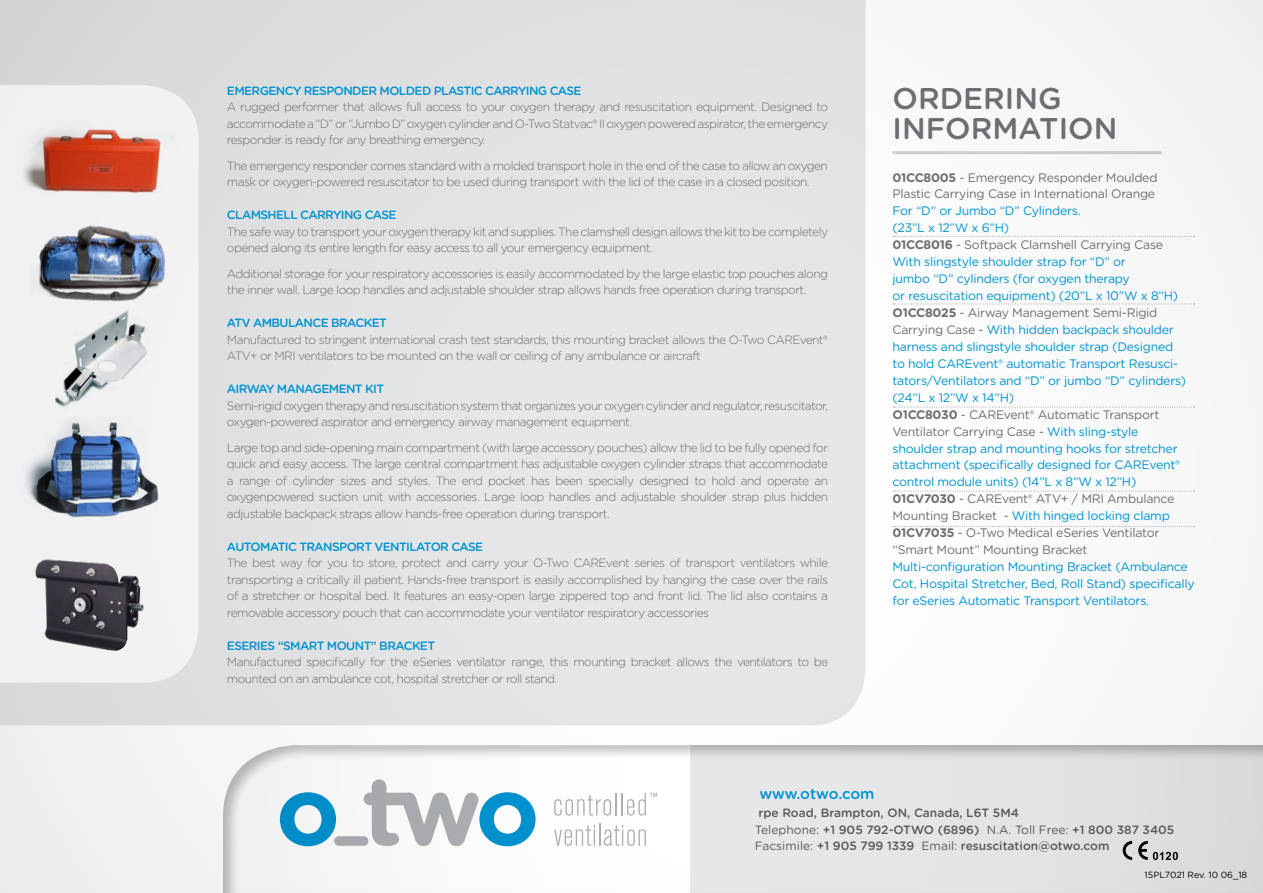
<style>
.page{position:relative;width:1263px;height:893px;background:#f7f7f8}
.page>*{position:absolute;margin:0;border:0;box-sizing:border-box;transform-origin:0 0}
.t1{font:500 30px/30px "Gotham Rounded";color:#6d6e71}
.t2{font:500 15px "Gotham Rounded";letter-spacing:-.01em;color:#0093d0}
.t3{font:12.3px/17px "Gotham Rounded";letter-spacing:-.02em;color:#0093d0}
.t4{font:12.3px/17px "Gotham Rounded";letter-spacing:-.02em;color:#6d6e71}
.t5{font:300 12px/16.5px "Gotham Rounded";letter-spacing:-.05em;color:#6d6e71}
.t6{font:500 12px "Gotham Rounded";letter-spacing:-.05em;color:#0093d0}
.t7{font:500 12px/16.5px "Gotham Rounded";color:#58595b}
.t8{font:9px "Gotham Rounded";color:#000}
.s1{font-weight:700}
.s2{font-weight:700;color:#6d6e71}
.s3{color:#6d6e71}
.s4{font-weight:400}
</style>
<div class="page">
<div style="left:0;top:0;width:865px;height:725px;background:#e3e4e5"></div>
<svg style="left:0;top:85px;width:199px;height:598px"></svg>
<div style="left:210px;top:744px;width:1053px;height:149px;background:#000;opacity:.25"></div>
<svg style="left:280px;top:792px;width:56px;height:54px"></svg>
<svg style="left:364px;top:779px;width:171px;height:67px"></svg>
<div style="left:334px;top:836px;width:34px;height:10px;background:#a6a8ab;border-radius:5px"></div>
<svg style="left:554px;top:793px;width:62px;height:23px"></svg>
<hr style="left:621px;top:793px;width:2px;height:22px;background:#adafb2">
<svg style="left:627px;top:793px;width:30px;height:23px"></svg>
<svg style="left:554px;top:823px;width:92px;height:23px"></svg>
<svg style="left:1123px;top:841px;width:9px;height:19px"></svg>
<svg style="left:1138px;top:841px;width:40px;height:19px"></svg>
<hr style="left:892px;top:151px;width:270px;height:3px;background:#d1d3d4">
<img style="left:21px;top:109px;width:168px;height:111px">
<img style="left:31px;top:220px;width:142px;height:87px">
<img style="left:55px;top:307px;width:97px;height:109px">
<img style="left:14px;top:416px;width:163px;height:108px">
<img style="left:23px;top:554px;width:132px;height:106px">
<svg style="left:893px;top:236px;width:301px;height:1px"></svg>
<svg style="left:893px;top:303px;width:301px;height:1px"></svg>
<svg style="left:893px;top:407px;width:301px;height:1px"></svg>
<svg style="left:893px;top:491px;width:301px;height:1px"></svg>
<svg style="left:893px;top:526px;width:301px;height:1px"></svg>
<p class="t6" style="left:227px;top:82px;width:356px">EMERGENCY RESPONDER MOLDED PLASTIC CARRYING CASE</p>
<p class="t5" style="left:227px;top:98px;width:603px;text-align:justify">A rugged performer that allows full access to your oxygen therapy and resuscitation equipment. Designed to accommodate a “D” or “Jumbo D” oxygen cylinder and O-Two Statvac® II oxygen powered aspirator, the emergency responder is ready for any breathing emergency.</p>
<p class="t5" style="left:227px;top:157px;width:602px">The emergency responder comes standard with a molded transport hole in the end of the case to allow an oxygen mask or oxygen-powered resuscitator to be used during transport with the lid of the case in a closed position.</p>
<p class="t6" style="left:227px;top:206px;width:171px">CLAMSHELL CARRYING CASE</p>
<p class="t5" style="left:227px;top:223px;width:603px">The safe way to transport your oxygen therapy kit and supplies. The clamshell design allows the kit to be completely opened along its entire length for easy access to all your emergency equipment.</p>
<p class="t5" style="left:227px;top:265px;width:603px">Additional storage for your respiratory accessories is easily accommodated by the large elastic top pouches along the inner wall. Large loop handles and adjustable shoulder strap allows hands free operation during transport.</p>
<p class="t6" style="left:227px;top:314px;width:162px">ATV AMBULANCE BRACKET</p>
<p class="t5" style="left:227px;top:331px;width:603px">Manufactured to stringent international crash test standards, this mounting bracket allows the O-Two CAREvent®<br>ATV+ or MRI ventilators to be mounted on the wall or ceiling of any ambulance or aircraft</p>
<p class="t6" style="left:227px;top:380px;width:159px">AIRWAY MANAGEMENT KIT</p>
<p class="t5" style="left:227px;top:397px;width:603px">Semi-rigid oxygen therapy and resuscitation system that organizes your oxygen cylinder and regulator, resuscitator, oxygen-powered aspirator and emergency airway management equipment.</p>
<p class="t5" style="left:227px;top:439px;width:603px;text-align:justify">Large top and side-opening main compartment (with large accessory pouches) allow the lid to be fully opened for quick and easy access. The large central compartment has adjustable oxygen cylinder straps that accommodate a range of cylinder sizes and styles. The end pocket has been specially designed to hold and operate an oxygenpowered suction unit with accessories. Large loop handles and adjustable shoulder strap plus hidden adjustable backpack straps allow hands-free operation during transport.</p>
<p class="t6" style="left:227px;top:538px;width:258px">AUTOMATIC TRANSPORT VENTILATOR CASE</p>
<p class="t5" style="left:227px;top:554px;width:603px;text-align:justify">The best way for you to store, protect and carry your O-Two CAREvent series of transport ventilators while transporting a critically ill patient. Hands-free transport is easily accomplished by hanging the case over the rails of a stretcher or hospital bed. It features an easy-open large zippered top and front lid. The lid also contains a removable accessory pouch that can accommodate your ventilator respiratory accessories</p>
<p class="t6" style="left:227px;top:637px;width:210px">ESERIES “SMART MOUNT” BRACKET</p>
<p class="t5" style="left:227px;top:653px;width:603px">Manufactured specifically for the eSeries ventilator range, this mounting bracket allows the ventilators to be mounted on an ambulance cot, hospital stretcher or roll stand.</p>
<h1 class="t1" style="left:892px;top:82px;width:226px">ORDERING<br>INFORMATION</h1>
<p class="t4" style="left:892px;top:168px;width:266px"><span class="s1">01CC8005</span> - Emergency Responder Moulded<br>Plastic Carrying Case in International Orange</p>
<p class="t3" style="left:892px;top:202px;width:295px">For “D” or Jumbo “D” Cylinders.<br>(23”L x 12”W x 6”H)<br><span class="s2">01CC8016</span> <span class="s3">- Softpack Clamshell Carrying Case </span>With slingstyle shoulder strap for “D” or<br>jumbo “D” cylinders (for oxygen therapy<br>or resuscitation equipment) (20”L x 10”W x 8”H)<br><span class="s2">O1CC8025</span> <span class="s3">- Airway Management Semi-Rigid Carrying Case -</span> With hidden backpack shoulder harness and slingstyle shoulder strap (Designed to hold CAREvent® automatic Transport Resusci&shy;tators/Ventilators and “D” or jumbo “D” cylinders) (24”L x 12”W x 14”H)<br><span class="s2">O1CC8030</span> <span class="s3">- CAREvent® Automatic Transport Ventilator Carrying Case -</span> With sling-style shoulder strap and mounting hooks for stretcher attachment (specifically designed for CAREvent® control module units) (14”L x 8”W x 12”H)<br><span class="s2">01CV7030</span> <span class="s3">- CAREvent® ATV+ / MRI Ambulance Mounting Bracket -</span> With hinged locking clamp <span class="s2">01CV7035</span> <span class="s3">- O-Two Medical eSeries Ventilator “Smart Mount” Mounting Bracket</span></p>
<p class="t3" style="left:892px;top:558px;width:304px">Multi-configuration Mounting Bracket (Ambulance<br>Cot, Hospital Stretcher, Bed, Roll Stand) specifically for eSeries Automatic Transport Ventilators.</p>
<p class="t2" style="left:759px;top:783px;width:117px">www.otwo.com</p>
<p class="t7" style="left:755px;top:804px;width:421px">rpe Road, Brampton, ON, Canada, L6T 5M4<br><span class="s4">Telephone:</span> +1 905 792-OTWO (6896) <span class="s4">N.A. Toll Free:</span> +1 800 387 3405<br><span class="s4">Facsimile:</span> +1 905 799 1339 <span class="s4">Email:</span> resuscitation@otwo.com</p>
<p class="t8" style="left:1145px;top:869px;width:104px">15PL7021 Rev. 10 06_18</p>
</div>
